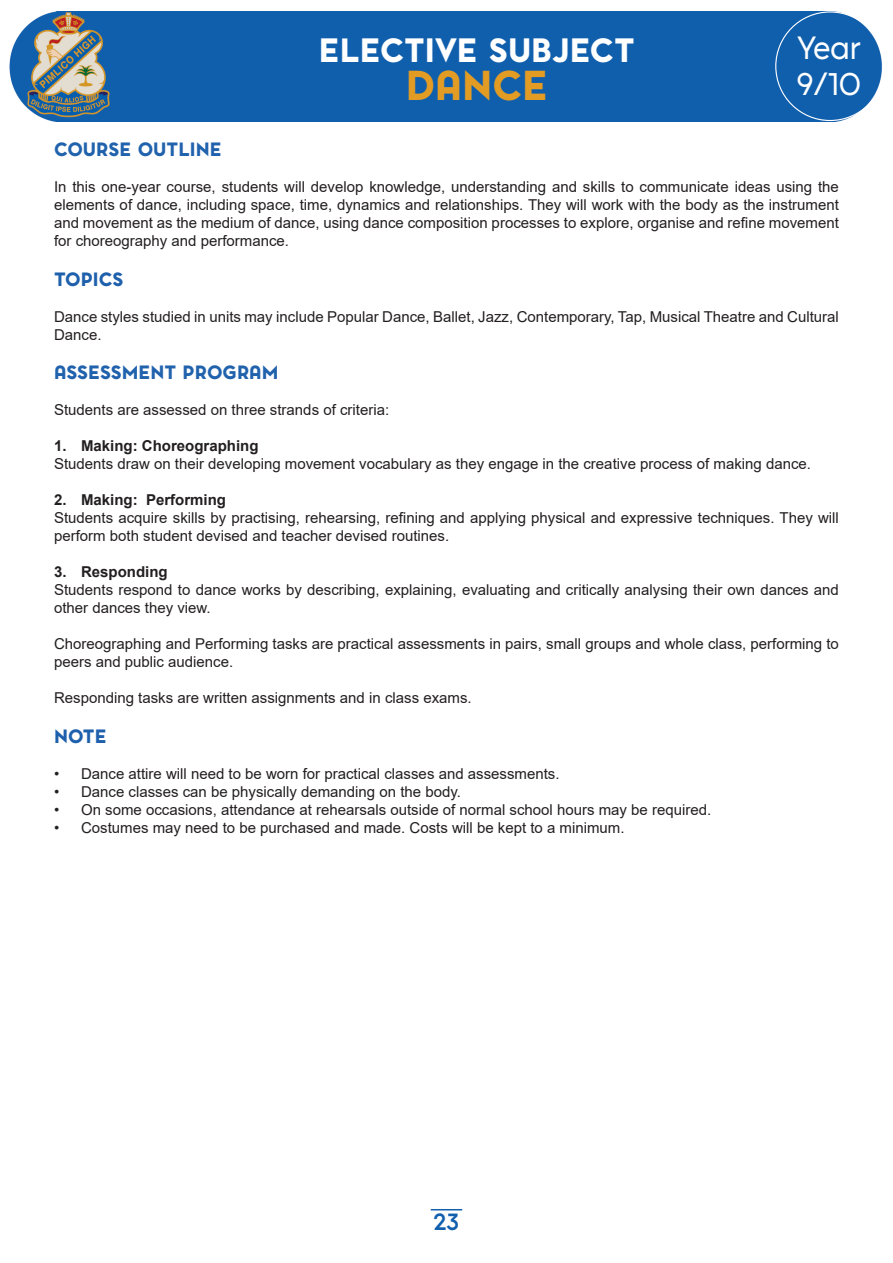
<style>
.page{position:relative;width:893px;height:1263px;background:#fff}
.page>*{position:absolute;margin:0;border:0;box-sizing:border-box;transform-origin:0 0}
.t1{font:900 39px "Pontiac";color:#e29c24}
.t2{font:900 31.5px "Pontiac";color:#fff}
.t3{font:30px "Pontiac";color:#fff}
.t4{font:700 22.5px "Pontiac";color:#115fad}
.t5{font:900 18px "Pontiac";color:#2162ad}
.t6{font:900 18px "Pontiac";color:#1e60ac}
.t7{font:15px/18px "Arial";color:#231f20}
.t8{font:700 15px "Arial";color:#231f20}
</style>
<div class="page">
<img style="left:9px;top:12px;width:873px;height:109px">
<hr style="left:431px;top:1209px;width:31px;height:1px;background:#115fad">
<p class="t2" style="left:319px;top:26px;width:317px">ELECTIVE SUBJECT</p>
<p class="t1" style="left:406px;top:55px;width:144px">DANCE</p>
<p class="t3" style="left:797px;top:26px;width:65px">Year</p>
<p class="t3" style="left:797px;top:62px;width:66px">9/10</p>
<p class="t5" style="left:54px;top:135px;width:169px">COURSE OUTLINE</p>
<p class="t7" style="left:54px;top:178px;width:786px;text-align:justify">In this one-year course, students will develop knowledge, understanding and skills to communicate ideas using the elements of dance, including space, time, dynamics and relationships. They will work with the body as the instrument and movement as the medium of dance, using dance composition processes to explore, organise and refine movement for choreography and performance.</p>
<p class="t6" style="left:54px;top:265px;width:71px">TOPICS</p>
<p class="t7" style="left:54px;top:307px;width:786px">Dance styles studied in units may include Popular Dance, Ballet, Jazz, Contemporary, Tap, Musical Theatre and Cultural<br>Dance.</p>
<p class="t5" style="left:54px;top:359px;width:226px">ASSESSMENT PROGRAM</p>
<p class="t7" style="left:54px;top:401px;width:337px">Students are assessed on three strands of criteria:</p>
<p class="t8" style="left:54px;top:435px;width:206px">1. Making: Choreographing</p>
<p class="t7" style="left:54px;top:455px;width:759px">Students draw on their developing movement vocabulary as they engage in the creative process of making dance.</p>
<p class="t8" style="left:54px;top:489px;width:174px">2. Making: Performing</p>
<p class="t7" style="left:54px;top:509px;width:786px">Students acquire skills by practising, rehearsing, refining and applying physical and expressive techniques. They will perform both student devised and teacher devised routines.</p>
<p class="t8" style="left:54px;top:561px;width:115px">3. Responding</p>
<p class="t7" style="left:54px;top:581px;width:786px">Students respond to dance works by describing, explaining, evaluating and critically analysing their own dances and other dances they view.</p>
<p class="t7" style="left:54px;top:635px;width:786px">Choreographing and Performing tasks are practical assessments in pairs, small groups and whole class, performing to peers and public audience.</p>
<p class="t7" style="left:54px;top:689px;width:419px">Responding tasks are written assignments and in class exams.</p>
<p class="t6" style="left:54px;top:722px;width:54px">NOTE</p>
<p class="t7" style="left:54px;top:764px;width:507px">• Dance attire will need to be worn for practical classes and assessments.</p>
<p class="t7" style="left:54px;top:782px;width:408px">• Dance classes can be physically demanding on the body.</p>
<p class="t7" style="left:54px;top:800px;width:659px">• On some occasions, attendance at rehearsals outside of normal school hours may be required.</p>
<p class="t7" style="left:54px;top:818px;width:572px">• Costumes may need to be purchased and made. Costs will be kept to a minimum.</p>
<p class="t4" style="left:434px;top:1206px;width:27px">23</p>
</div>
